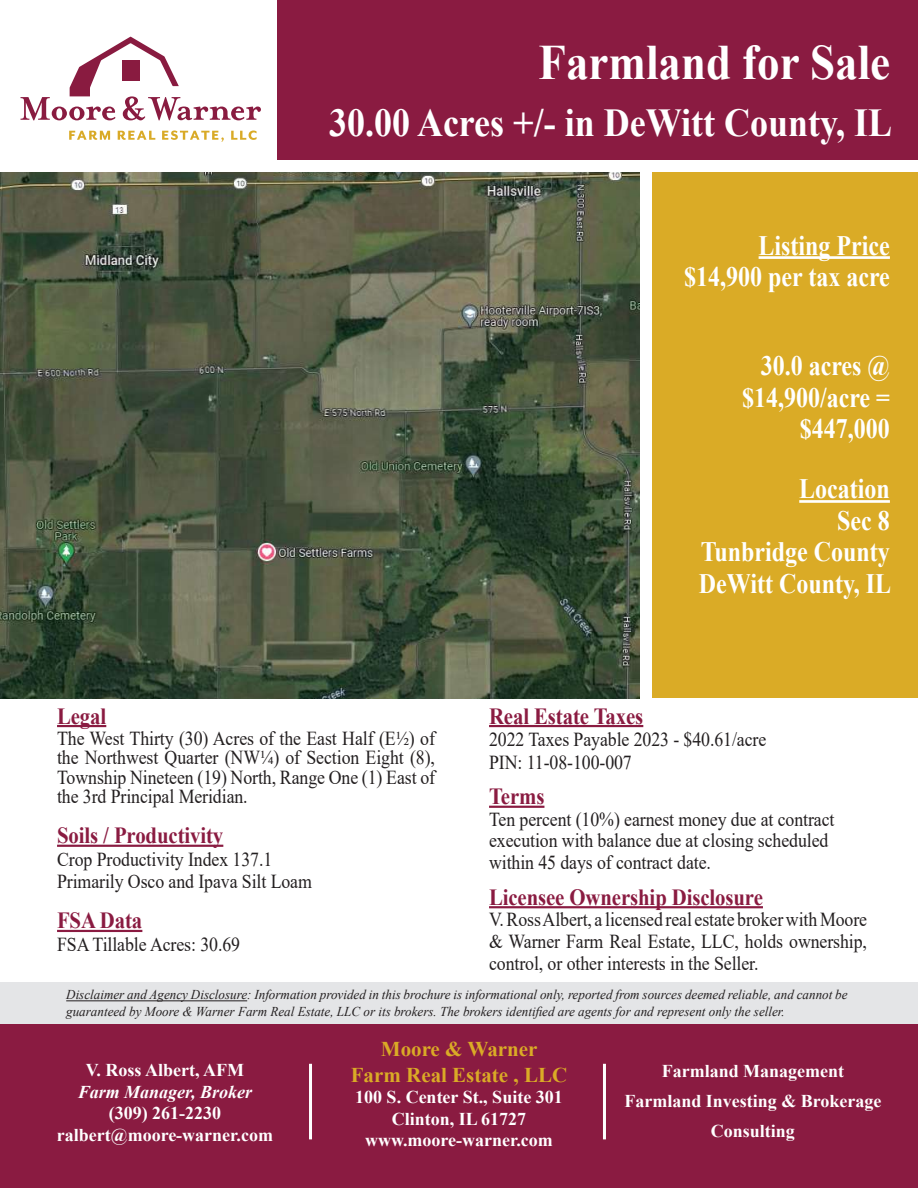
<style>
.page{position:relative;width:918px;height:1188px;background:#fff}
.page>*{position:absolute;margin:0;border:0;box-sizing:border-box;transform-origin:0 0}
.t1{font:700 49.5px "Times New Roman";color:#fff;scale:.91 1}
.t2{font:700 39.6px "Times New Roman";color:#fff;scale:.91 1}
.t3{font:700 28.05px/31.5px "Times New Roman";color:#fff;text-align:right;scale:.85 1}
.t4{font:700 23.1px "Times New Roman";letter-spacing:-.005em;color:#8a1b41;scale:.9 1}
.t5{font:700 21px "Times New Roman";color:#daab26}
.t6{font:19.8px/21.6px "Times New Roman";letter-spacing:-.005em;color:#231f20;text-align:justify;scale:.9 1}
.t7{font:700 18px "Times New Roman";color:#fff}
.t8{font:italic 700 18px "Times New Roman";color:#fff}
.t9{font:italic 13.5px/16.2px "Times New Roman";color:#231f20}
</style>
<div class="page">
<div style="left:0;top:1010px;width:918px;height:178px;background:#8a1b41"></div>
<div style="left:653px;top:172px;width:265px;height:526px;background:#daab26"></div>
<hr style="left:759px;top:256px;width:131px;height:3px;background:#fff">
<hr style="left:799px;top:500px;width:91px;height:3px;background:#fff">
<img style="left:0;top:172px;width:640px;height:526px">
<svg style="left:69px;top:131px;width:41px;height:9px"></svg>
<svg style="left:118px;top:131px;width:37px;height:9px"></svg>
<svg style="left:162px;top:131px;width:62px;height:11px"></svg>
<svg style="left:231px;top:131px;width:26px;height:9px"></svg>
<svg style="left:21px;top:37px;width:240px;height:83px"></svg>
<div style="left:278px;top:0;width:640px;height:160px;background:#8a1b41"></div>
<hr style="left:309px;top:1064px;width:3px;height:75px;background:#fff">
<hr style="left:603px;top:1064px;width:3px;height:75px;background:#fff">
<hr style="left:57px;top:725px;width:49px;height:2px;background:#8a1b41">
<hr style="left:57px;top:845px;width:166px;height:2px;background:#8a1b41">
<hr style="left:57px;top:930px;width:85px;height:2px;background:#8a1b41">
<hr style="left:489px;top:725px;width:154px;height:2px;background:#8a1b41">
<hr style="left:489px;top:806px;width:55px;height:2px;background:#8a1b41">
<hr style="left:489px;top:906px;width:274px;height:2px;background:#8a1b41">
<div style="left:0;top:983px;width:918px;height:41px;background:#e4e5e7"></div>
<hr style="left:66px;top:1001px;width:181px;height:1px;background:#231f20">
<p class="t1" style="left:539px;top:26px;width:388px">Farmland for Sale</p>
<p class="t2" style="left:329px;top:94px;width:620px">30.00 Acres +/- in DeWitt County, IL</p>
<p class="t3" style="left:759px;top:229px;width:156px">Listing Price</p>
<p class="t3" style="left:684px;top:260px;width:244px">$14,900 per tax acre</p>
<p class="t3" style="left:761px;top:349px;width:153px">30.0 acres @</p>
<p class="t3" style="left:742px;top:381px;width:175px">$14,900/acre = $447,000</p>
<p class="t3" style="left:799px;top:472px;width:108px">Location</p>
<p class="t3" style="left:837px;top:504px;width:63px">Sec 8</p>
<p class="t3" style="left:701px;top:535px;width:224px">Tunbridge County</p>
<p class="t3" style="left:699px;top:567px;width:228px">DeWitt County, IL</p>
<p class="t4" style="left:57px;top:699px;width:56px">Legal</p>
<p class="t6" style="left:57px;top:728px;width:422px;line-height:19.5px">The West Thirty (30) Acres of the East Half (E½) of the Northwest Quarter (NW¼) of Section Eight (8), Township Nineteen (19) North, Range One (1) East of the 3rd Principal Meridian.</p>
<p class="t4" style="left:57px;top:819px;width:186px">Soils / Productivity</p>
<p class="t6" style="left:57px;top:848px;width:241px">Crop Productivity Index 137.1</p>
<p class="t6" style="left:57px;top:870px;width:285px">Primarily Osco and Ipava Silt Loam</p>
<p class="t4" style="left:57px;top:904px;width:96px">FSA Data</p>
<p class="t6" style="left:57px;top:933px;width:205px">FSA Tillable Acres: 30.69</p>
<p class="t4" style="left:489px;top:699px;width:173px">Real Estate Taxes</p>
<p class="t6" style="left:489px;top:728px;width:310px">2022 Taxes Payable 2023 - $40.61/acre</p>
<p class="t6" style="left:489px;top:750px;width:160px">PIN: 11-08-100-007</p>
<p class="t4" style="left:489px;top:780px;width:63px">Terms</p>
<p class="t6" style="left:489px;top:808px;width:385px;text-align:left">Ten percent (10%) earnest money due at contract execution with balance due at closing scheduled within 45 days of contract date.</p>
<p class="t4" style="left:489px;top:880px;width:306px">Licensee Ownership Disclosure</p>
<p class="t6" style="left:489px;top:908px;width:422px">V. Ross Albert, a licensed real estate broker with Moore &amp; Warner Farm Real Estate, LLC, holds ownership, control, or other interests in the Seller.</p>
<p class="t9" style="left:66px;top:986px;width:783px">Disclaimer and Agency Disclosure: Information provided in this brochure is informational only, reported from sources deemed reliable, and cannot be guaranteed by Moore &amp; Warner Farm Real Estate, LLC or its brokers. The brokers identified are agents for and represent only the seller.</p>
<p class="t7" style="left:86px;top:1057px;width:160px">V. Ross Albert, AFM</p>
<p class="t8" style="left:78px;top:1079px;width:176px">Farm Manager, Broker</p>
<p class="t7" style="left:109px;top:1100px;width:114px">(309) 261-2230</p>
<p class="t7" style="left:57px;top:1122px;width:218px">ralbert@moore-warner.com</p>
<p class="t5" style="left:381px;top:1034px;width:158px">Moore &amp; Warner</p>
<p class="t5" style="left:351px;top:1060px;width:218px">Farm Real Estate , LLC</p>
<p class="t7" style="left:355px;top:1084px;width:209px">100 S. Center St., Suite 301</p>
<p class="t7" style="left:392px;top:1106px;width:136px">Clinton, IL 61727</p>
<p class="t7" style="left:365px;top:1127px;width:189px">www.moore-warner.com</p>
<p class="t7" style="left:662px;top:1058px;width:184px">Farmland Management</p>
<p class="t7" style="left:624px;top:1088px;width:259px">Farmland Investing &amp; Brokerage</p>
<p class="t7" style="left:711px;top:1118px;width:86px">Consulting</p>
</div>
